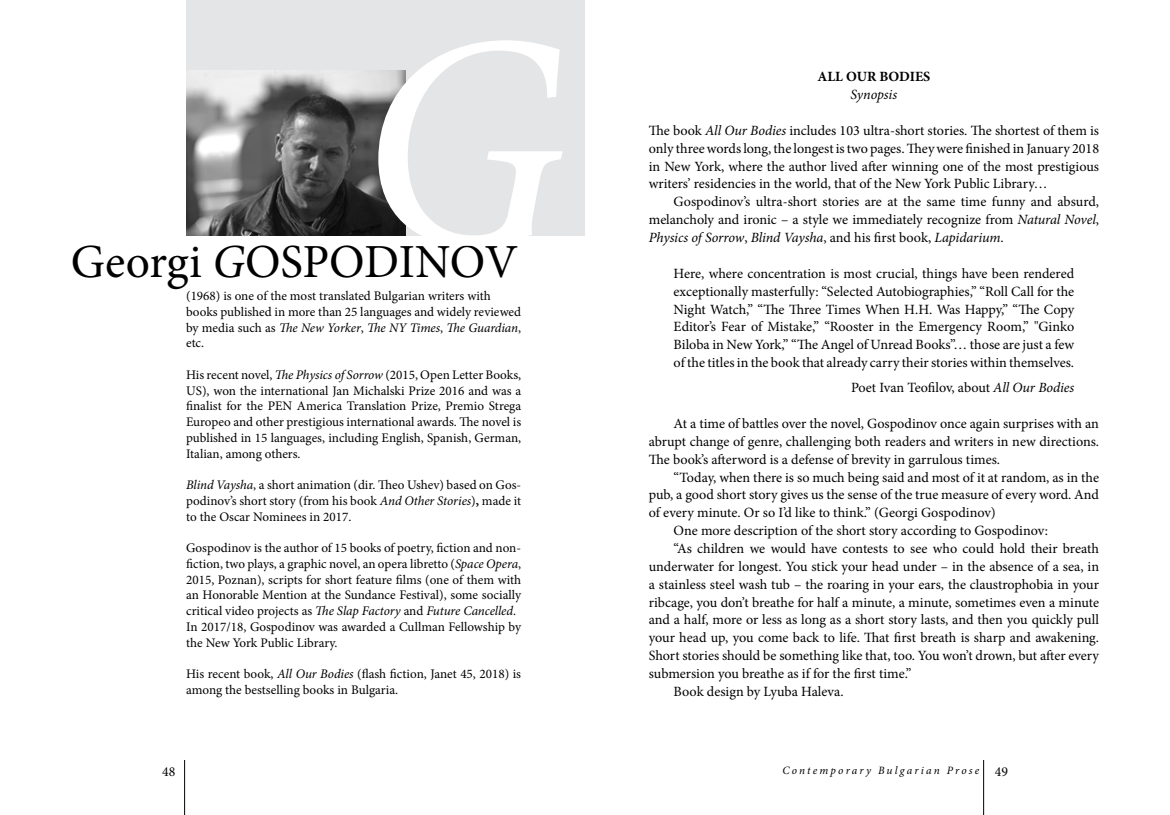
<style>
.page{position:relative;width:1170px;height:815px;background:#fff}
.page>*{position:absolute;margin:0;border:0;box-sizing:border-box;transform-origin:0 0}
.t1{font:italic 302.5px "Minion Pro";color:#fff}
.t2{font:47.5px "Minion Pro";letter-spacing:-.005em;color:#000}
.t3{font:14.12px/17.9px "Minion Pro";letter-spacing:-.005em;color:#000;text-align:justify}
.t4{font:700 14.12px "Minion Pro";color:#000}
.t5{font:italic 14.12px "Minion Pro";letter-spacing:-.005em;color:#000}
.t6{font:13.75px "Minion Pro";color:#000}
.t7{font:13.12px/15.8px "Minion Pro";letter-spacing:-.005em;color:#000}
.t8{font:italic 11.25px "Minion Pro";letter-spacing:.19em;color:#000}
.s1{font-style:italic}
.s2{font-weight:700}
.s3{font-style:normal;font-size:13.75px}
</style>
<div class="page">
<hr style="left:983px;top:760px;width:1px;height:55px;background:#000">
<hr style="left:184px;top:760px;width:1px;height:55px;background:#000">
<div style="left:186px;top:0;width:399px;height:236px;background:#e4e5e6"></div>
<img style="left:186px;top:71px;width:220px;height:165px">
<h1 class="t1" style="left:358px;top:-62px;width:208px">G</h1>
<h2 class="t2" style="left:71px;top:230px;width:448px">Georgi <span class="s1">G</span>OSPODINOV</h2>
<p class="t7" style="left:186px;top:288px;width:336px">(1968) is one of the most translated Bulgarian writers with books published in more than 25 languages and widely reviewed by media such as <span class="s1">The New Yorker</span>, <span class="s1">The NY Times</span>, <span class="s1">The Guardian</span>, etc.</p>
<p class="t7" style="left:186px;top:367px;width:336px;text-align:justify">His recent novel, <span class="s1">The Physics of Sorrow</span> (2015, Open Letter Books, US), won the international Jan Michalski Prize 2016 and was a finalist for the PEN America Translation Prize, Premio Strega Europeo and other prestigious international awards. The novel is published in 15 languages, including English, Spanish, German, Italian, among others.</p>
<p class="t7" style="left:186px;top:477px;width:336px;text-align:justify"><span class="s1">Blind Vaysha</span>, a short animation (dir. Theo Ushev) based on Gos&shy;podinov’s short story (from his book <span class="s1">And Other Stories</span>)<span class="s2">,</span> made it to the Oscar Nominees in 2017.</p>
<p class="t7" style="left:186px;top:540px;width:336px">Gospodinov is the author of 15 books of poetry, fiction and non&shy;fiction, two plays, a graphic novel, an opera libretto (<span class="s1">Space Opera</span>, 2015, Poznan), scripts for short feature films (one of them with an Honorable Mention at the Sundance Festival), some socially critical video projects as <span class="s1">The Slap Factory</span> and <span class="s1">Future Cancelled</span>.<br>In 2017/18, Gospodinov was awarded a Cullman Fellowship by the New York Public Library.</p>
<p class="t7" style="left:186px;top:666px;width:336px">His recent book, <span class="s1">All Our Bodies</span> (flash fiction, Janet 45, 2018) is among the bestselling books in Bulgaria.</p>
<p class="t4" style="left:817px;top:67px;width:114px">ALL OUR BODIES</p>
<p class="t5" style="left:850px;top:85px;width:48px">Synopsis</p>
<p class="t3" style="left:648px;top:122px;width:452px">The book <span class="s1">All Our Bodies</span> includes 103 ultra-short stories. The shortest of them is only three words long, the longest is two pages. They were finished in January 2018 in New York, where the author lived after winning one of the most prestigious writers’ residencies in the world, that of the New York Public Library…</p>
<p class="t3" style="left:648px;top:193px;width:452px;text-indent:25px">Gospodinov’s ultra-short stories are at the same time funny and absurd, melancholy and ironic – a style we immediately recognize from <span class="s1">Natural Novel</span>, <span class="s1">Physics of Sorrow</span>, <span class="s1">Blind Vaysha</span>, and his first book, <span class="s1">Lapidarium</span>.</p>
<p class="t3" style="left:673px;top:264px;width:402px">Here, where concentration is most crucial, things have been rendered exceptionally masterfully: “Selected Autobiographies,” “Roll Call for the Night Watch,” “The Three Times When H.H. Was Happy,” “The Copy Editor’s Fear of Mistake,” “Rooster in the Emergency Room,” "Ginko Biloba in New York,” “The Angel of Unread Books”… those are just a few of the titles in the book that already carry their stories within themselves.</p>
<p class="t3" style="left:851px;top:379px;width:225px">Poet Ivan Teofilov, about <span class="s1">All Our Bodies</span></p>
<p class="t3" style="left:648px;top:415px;width:452px;text-indent:25px">At a time of battles over the novel, Gospodinov once again surprises with an abrupt change of genre, challenging both readers and writers in new directions.<br>The book’s afterword is a defense of brevity in garrulous times.</p>
<p class="t3" style="left:673px;top:468px;width:427px">“Today, when there is so much being said and most of it at random, as in the</p>
<p class="t3" style="left:648px;top:486px;width:452px">pub, a good short story gives us the sense of the true measure of every word. And</p>
<p class="t3" style="left:648px;top:504px;width:348px">of every minute. Or so I’d like to think.” (Georgi Gospodinov)</p>
<p class="t3" style="left:673px;top:522px;width:376px">One more description of the short story according to Gospodinov:</p>
<p class="t3" style="left:673px;top:540px;width:427px">“As children we would have contests to see who could hold their breath</p>
<p class="t3" style="left:648px;top:557px;width:452px">underwater for longest. You stick your head under – in the absence of a sea, in</p>
<p class="t3" style="left:648px;top:575px;width:451px">a stainless steel wash tub – the roaring in your ears, the claustrophobia in your</p>
<p class="t3" style="left:648px;top:593px;width:451px">ribcage, you don’t breathe for half a minute, a minute, sometimes even a minute</p>
<p class="t3" style="left:648px;top:611px;width:451px">and a half, more or less as long as a short story lasts, and then you quickly pull</p>
<p class="t3" style="left:648px;top:629px;width:452px">your head up, you come back to life. That first breath is sharp and awakening.</p>
<p class="t3" style="left:648px;top:647px;width:452px">Short stories should be something like that, too. You won’t drown, but after every</p>
<p class="t3" style="left:648px;top:665px;width:264px">submersion you breathe as if for the first time.”</p>
<p class="t3" style="left:673px;top:683px;width:171px">Book design by Lyuba Haleva.</p>
<p class="t6" style="left:162px;top:762px;width:15px">48</p>
<p class="t8" style="left:782px;top:763px;width:227px">Contemporary Bulgarian Prose <span class="s3">49</span></p>
</div>
